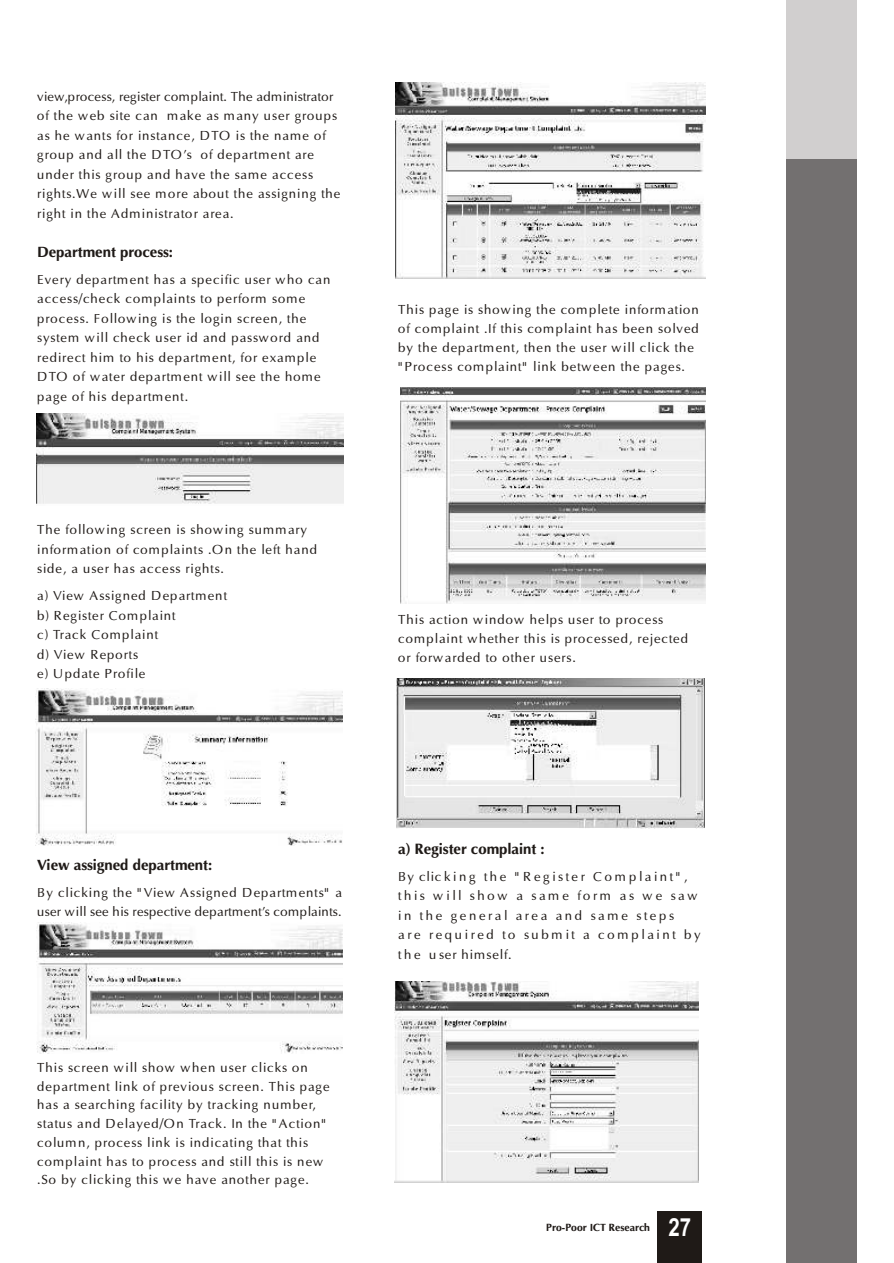
<style>
.page{position:relative;width:894px;height:1263px;background:#fff}
.page>*{position:absolute;margin:0;border:0;box-sizing:border-box;transform-origin:0 0}
.t1{font:700 25.05px "Arial Narrow";color:#fff}
.t2{font:15px/19.5px "Optima";color:#1f1a17}
.t3{font:15px/19.5px "Optima";letter-spacing:.11em;color:#1f1a17}
.t4{font:700 15px "Optima";color:#1f1a17}
.t5{font:15px "Optima";letter-spacing:-.04em;color:#1f1a17}
.t6{font:700 10.5px "Optima";color:#1f1a17}
</style>
<div class="page">
<img style="left:37px;top:923px;width:306px;height:130px">
<img style="left:37px;top:413px;width:306px;height:91px">
<img style="left:36px;top:689px;width:307px;height:156px">
<img style="left:395px;top:82px;width:310px;height:197px">
<img style="left:400px;top:388px;width:305px;height:215px">
<img style="left:397px;top:678px;width:307px;height:151px">
<img style="left:394px;top:981px;width:304px;height:202px">
<div style="left:787px;top:158px;width:70px;height:1105px;background:#737070"></div>
<div style="left:787px;top:0;width:70px;height:159px;background:#d1cfcf"></div>
<div style="left:657px;top:1211px;width:45px;height:52px;background:#1f1a17"></div>
<p class="t2" style="left:37px;top:87px;width:306px">view,process, register complaint. The administrator of the web site can make as many user groups as he wants for instance, DTO is the name of group and all the DTO’s of department are under this group and have the same access rights.We will see more about the assigning the right in the Administrator area.</p>
<p class="t4" style="left:37px;top:246px;width:137px">Department process:</p>
<p class="t2" style="left:37px;top:270px;width:296px">Every department has a specific user who can access/check complaints to perform some</p>
<p class="t2" style="left:37px;top:309px;width:272px">process. Following is the login screen, the</p>
<p class="t2" style="left:37px;top:329px;width:285px">system will check user id and password and</p>
<p class="t2" style="left:37px;top:348px;width:282px">redirect him to his department, for example</p>
<p class="t2" style="left:37px;top:368px;width:286px">DTO of water department will see the home page of his department.</p>
<p class="t2" style="left:398px;top:301px;width:303px">This page is showing the complete information</p>
<p class="t2" style="left:398px;top:320px;width:303px">of complaint .If this complaint has been solved</p>
<p class="t2" style="left:398px;top:339px;width:298px">by the department, then the user will click the</p>
<p class="t2" style="left:398px;top:357px;width:289px">“Process complaint” link between the pages.</p>
<p class="t2" style="left:37px;top:521px;width:282px">The following screen is showing summary information of complaints .On the left hand side, a user has access rights.</p>
<p class="t2" style="left:37px;top:587px;width:192px">a) View Assigned Department b) Register Complaint</p>
<p class="t2" style="left:398px;top:611px;width:267px">This action window helps user to process</p>
<p class="t2" style="left:37px;top:626px;width:123px">c) Track Complaint</p>
<p class="t2" style="left:398px;top:630px;width:292px">complaint whether this is processed, rejected</p>
<p class="t2" style="left:37px;top:645px;width:103px">d) View Reports</p>
<p class="t2" style="left:398px;top:648px;width:180px">or forwarded to other users.</p>
<p class="t2" style="left:37px;top:665px;width:111px">e) Update Profile</p>
<p class="t4" style="left:37px;top:859px;width:177px">View assigned department:</p>
<p class="t4" style="left:398px;top:843px;width:148px">a) Register complaint :</p>
<p class="t3" style="left:398px;top:867px;width:292px">By clicking the “Register Complaint”,</p>
<p class="t2" style="left:37px;top:884px;width:307px">By clicking the “View Assigned Departments” a</p>
<p class="t3" style="left:398px;top:887px;width:302px">this will show a same form as we saw</p>
<p class="t5" style="left:37px;top:905px;width:307px">user will see his respective department’s complaints.</p>
<p class="t3" style="left:398px;top:906px;width:305px">in the general area and same steps are required to submit a complaint by the user himself.</p>
<p class="t2" style="left:37px;top:1059px;width:295px;line-height:18.8px">This screen will show when user clicks on department link of previous screen. This page has a searching facility by tracking number, status and Delayed/On Track. In the “Action” column, process link is indicating that this complaint has to process and still this is new .So by clicking this we have another page.</p>
<p class="t6" style="left:546px;top:1223px;width:105px">Pro-Poor ICT Research</p>
<h1 class="t1" style="left:668px;top:1218px;width:24px">27</h1>
</div>
